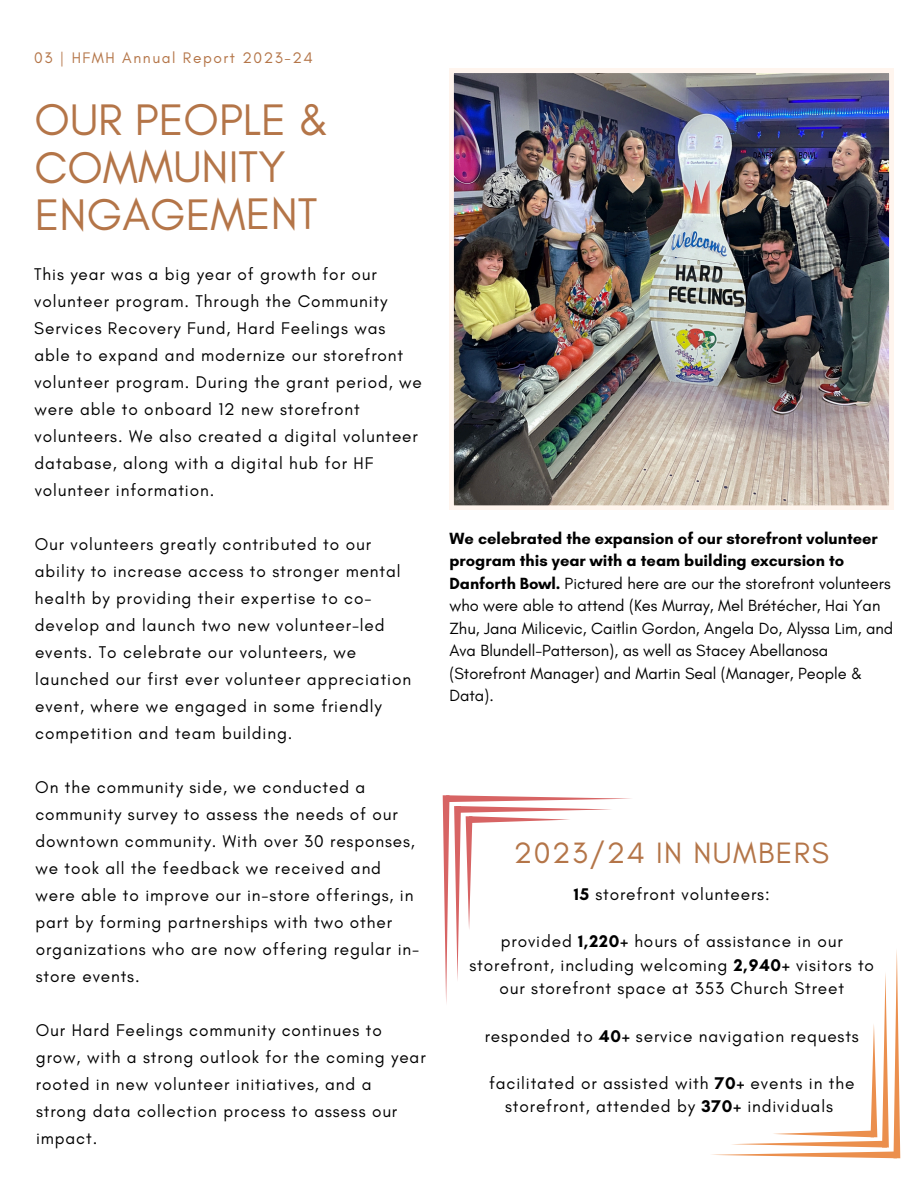
<style>
.page{position:relative;width:918px;height:1188px;background:#fff}
.page>*{position:absolute;margin:0;border:0;box-sizing:border-box;transform-origin:0 0}
.t1{font:45px/47.2px "Glacial Indifference";color:#b47548}
.t2{font:30px "Glacial Indifference";letter-spacing:.05em;color:#b47548}
.t3{font:17.25px/27px "Glacial Indifference";letter-spacing:.045em;color:#000}
.t4{font:16.5px/22.5px "Glacial Indifference";color:#000}
.t5{font:15.6px "Glacial Indifference";letter-spacing:.095em;color:#b47548}
.s1{font-weight:700}
</style>
<div class="page">
<img style="left:449px;top:69px;width:445px;height:441px">
<svg style="left:443px;top:795px;width:188px;height:208px"></svg>
<svg style="left:712px;top:950px;width:188px;height:208px"></svg>
<p class="t5" style="left:34px;top:48px;width:280px">03 | HFMH Annual Report 2023-24</p>
<p class="t1" style="left:35px;top:96px;width:296px">OUR PEOPLE &amp;<br>COMMUNITY<br>ENGAGEMENT</p>
<h1 class="t3" style="left:34px;top:260px;width:389px">This year was a big year of growth for our volunteer program. Through the Community Services Recovery Fund, Hard Feelings was able to expand and modernize our storefront volunteer program. During the grant period, we were able to onboard 12 new storefront volunteers. We also created a digital volunteer database, along with a digital hub for HF volunteer information.</h1>
<p class="t3" style="left:35px;top:530px;width:378px">Our volunteers greatly contributed to our ability to increase access to stronger mental health by providing their expertise to co&shy;develop and launch two new volunteer-led events. To celebrate our volunteers, we launched our first ever volunteer appreciation event, where we engaged in some friendly competition and team building.</p>
<p class="t3" style="left:35px;top:773px;width:385px">On the community side, we conducted a community survey to assess the needs of our downtown community. With over 30 responses, we took all the feedback we received and were able to improve our in-store offerings, in part by forming partnerships with two other organizations who are now offering regular in&shy;store events.</p>
<p class="t3" style="left:36px;top:1016px;width:391px">Our Hard Feelings community continues to grow, with a strong outlook for the coming year rooted in new volunteer initiatives, and a strong data collection process to assess our impact.</p>
<p class="t4" style="left:449px;top:527px;width:445px"><span class="s1">We celebrated the expansion of our storefront volunteer program this year with a team building excursion to Danforth Bowl.</span> Pictured here are our the storefront volunteers who were able to attend (Kes Murray, Mel Brétécher, Hai Yan Zhu, Jana Milicevic, Caitlin Gordon, Angela Do, Alyssa Lim, and Ava Blundell-Patterson), as well as Stacey Abellanosa (Storefront Manager) and Martin Seal (Manager, People &amp; Data).</p>
<p class="t2" style="left:514px;top:834px;width:317px">2023/24 IN NUMBERS</p>
<p class="t3" style="left:574px;top:880px;width:197px"><span class="s1">15</span> storefront volunteers:</p>
<p class="t3" style="left:469px;top:929px;width:406px;line-height:23.7px;text-align:center">provided <span class="s1">1,220+</span> hours of assistance in our storefront, including welcoming <span class="s1">2,940+</span> visitors to our storefront space at 353 Church Street</p>
<h2 class="t3" style="left:485px;top:1022px;width:376px">responded to <span class="s1">40+</span> service navigation requests</h2>
<p class="t3" style="left:489px;top:1071px;width:367px;line-height:23.7px;text-align:center">facilitated or assisted with <span class="s1">70+</span> events in the storefront, attended by <span class="s1">370+</span> individuals</p>
</div>
